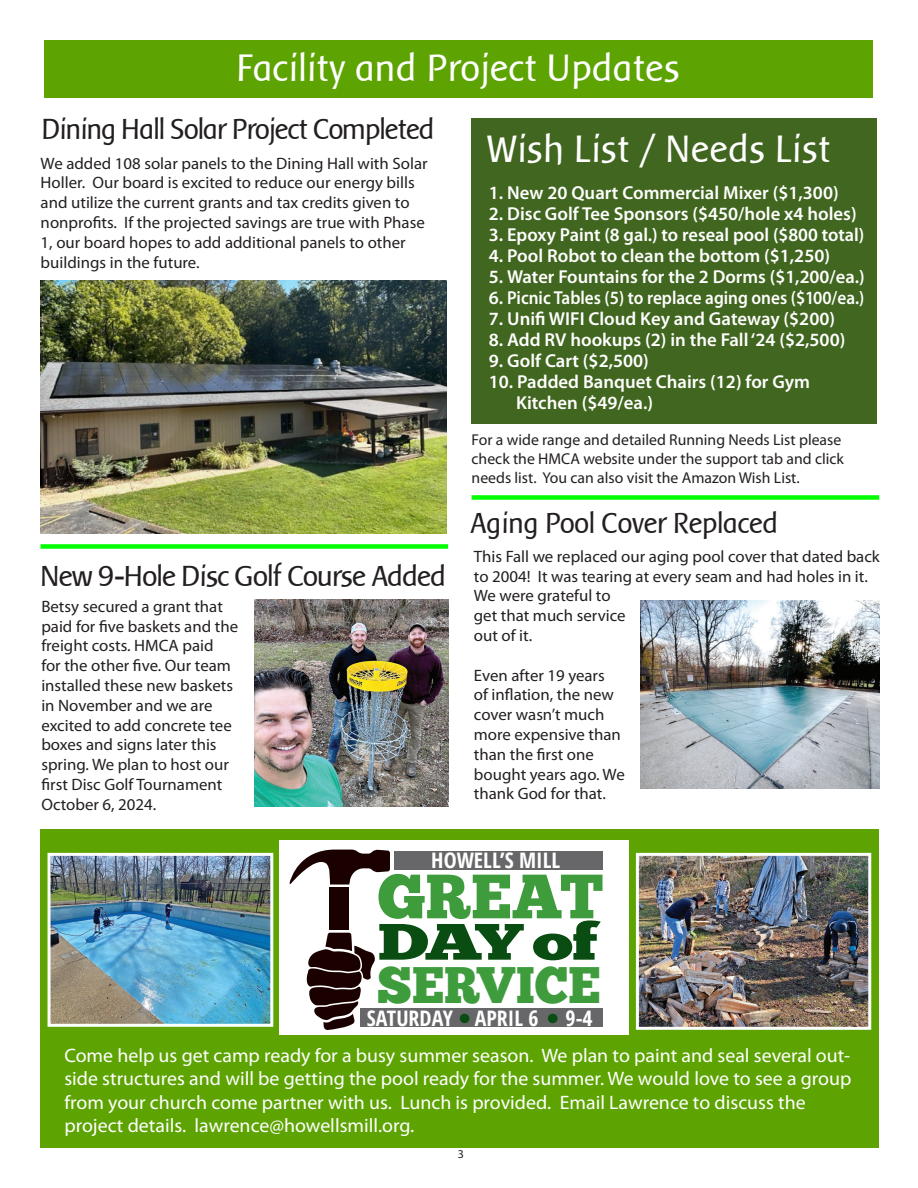
<style>
.page{position:relative;width:918px;height:1188px;background:#fff}
.page>*{position:absolute;margin:0;border:0;box-sizing:border-box;transform-origin:0 0}
.t1{font:62.4px "Chunk Five Ex";color:#3f9c3d}
.t2{font:51px "Chunk Five Ex";color:#3f9c3d;scale:.96 1}
.t3{font:51px "Chunk Five Ex";color:#094d12;scale:1.39 1}
.t4{font:39.45px "Baar Sophia";color:#fff}
.t5{font:30px "Baar Sophia";letter-spacing:-.04em;color:#231f20}
.t6{font:30px "Baar Sophia";letter-spacing:-.02em;color:#231f20}
.t7{font:700 condensed 21.45px "Open Sans";color:#fff}
.t8{font:19.5px/23.4px "Myriad Pro";color:#fff;text-align:justify}
.t9{font:600 18.75px "Myriad Pro";color:#fff}
.t10{font:16.5px/19.8px "Myriad Pro";color:#231f20}
.t11{font:15.75px/18.9px "Myriad Pro";color:#231f20}
.t12{font:12px "Myriad Pro";color:#231f20}
</style>
<div class="page">
<div style="left:44px;top:40px;width:829px;height:58px;background:#5da402"></div>
<div style="left:40px;top:829px;width:839px;height:318px;background:#5da402"></div>
<div style="left:472px;top:119px;width:405px;height:305px;background:#41661f"></div>
<div style="left:279px;top:841px;width:349px;height:194px;background:#fff"></div>
<svg style="left:289px;top:850px;width:101px;height:35px"></svg>
<div style="left:330px;top:888px;width:19px;height:42px;background:#1b0000"></div>
<svg style="left:307px;top:933px;width:68px;height:97px"></svg>
<div style="left:395px;top:851px;width:208px;height:18px;background:#67676a"></div>
<div style="left:361px;top:1009px;width:242px;height:18px;background:#67676a"></div>
<div style="left:460px;top:1014px;width:9px;height:9px;background:#094d12;border-radius:50%"></div>
<div style="left:548px;top:1014px;width:10px;height:9px;background:#094d12;border-radius:50%"></div>
<img style="left:41px;top:281px;width:405px;height:253px">
<img style="left:52px;top:857px;width:217px;height:166px">
<div style="left:48px;top:853px;width:225px;height:174px;border:3px solid #fdffff"></div>
<img style="left:640px;top:857px;width:227px;height:169px">
<div style="left:636px;top:853px;width:235px;height:177px;border:3px solid #fdffff"></div>
<img style="left:640px;top:601px;width:239px;height:187px">
<div style="left:40px;top:544px;width:408px;height:5px;background:#00fe01"></div>
<img style="left:255px;top:599px;width:193px;height:208px">
<div style="left:472px;top:495px;width:407px;height:5px;background:#00fe01"></div>
<p class="t4" style="left:237px;top:47px;width:445px">Facility and Project Updates</p>
<p class="t5" style="left:42px;top:112px;width:394px">Dining Hall Solar Project Completed</p>
<p class="t10" style="left:41px;top:153px;width:389px">We added 108 solar panels to the Dining Hall with Solar Holler. Our board is excited to reduce our energy bills and utilize the current grants and tax credits given to nonprofits. If the projected savings are true with Phase 1, our board hopes to add additional panels to other buildings in the future.</p>
<p class="t5" style="left:41px;top:560px;width:408px">New 9-Hole Disc Golf Course Added</p>
<p class="t10" style="left:41px;top:596px;width:198px">Betsy secured a grant that paid for five baskets and the freight costs. HMCA paid<br>for the other five. Our team installed these new baskets in November and we are excited to add concrete tee boxes and signs later this spring. We plan to host our first Disc Golf Tournament<br>October 6, 2024.</p>
<p class="t4" style="left:488px;top:128px;width:345px">Wish List / Needs List</p>
<p class="t9" style="left:489px;top:180px;width:351px">1. New 20 Quart Commercial Mixer ($1,300)</p>
<p class="t9" style="left:489px;top:201px;width:369px">2. Disc Golf Tee Sponsors ($450/hole x4 holes)</p>
<p class="t9" style="left:489px;top:222px;width:377px">3. Epoxy Paint (8 gal.) to reseal pool ($800 total)</p>
<p class="t9" style="left:489px;top:243px;width:343px">4. Pool Robot to clean the bottom ($1,250)</p>
<p class="t9" style="left:489px;top:264px;width:377px">5. Water Fountains for the 2 Dorms ($1,200/ea.)</p>
<p class="t9" style="left:489px;top:285px;width:377px">6. Picnic Tables (5) to replace aging ones ($100/ea.)</p>
<p class="t9" style="left:489px;top:306px;width:348px">7. Unifi WIFI Cloud Key and Gateway ($200)</p>
<p class="t9" style="left:489px;top:327px;width:358px">8. Add RV hookups (2) in the Fall ‘24 ($2,500)</p>
<p class="t9" style="left:489px;top:348px;width:162px">9. Golf Cart ($2,500)</p>
<p class="t9" style="left:489px;top:369px;width:323px">10. Padded Banquet Chairs (12) for Gym</p>
<p class="t9" style="left:516px;top:390px;width:139px">Kitchen ($49/ea.)</p>
<p class="t11" style="left:472px;top:430px;width:374px">For a wide range and detailed Running Needs List please check the HMCA website under the support tab and click needs list. You can also visit the Amazon Wish List.</p>
<p class="t6" style="left:471px;top:507px;width:309px">Aging Pool Cover Replaced</p>
<p class="t10" style="left:474px;top:546px;width:407px">This Fall we replaced our aging pool cover that dated back to 2004! It was tearing at every seam and had holes in it.<br>We were grateful to<br>get that much service<br>out of it.</p>
<p class="t10" style="left:474px;top:665px;width:152px">Even after 19 years<br>of inflation, the new cover wasn’t much more expensive than than the first one bought years ago. We thank God for that.</p>
<p class="t7" style="left:431px;top:845px;width:130px">HOWELL’S MILL</p>
<p class="t1" style="left:378px;top:850px;width:227px">GREAT</p>
<p class="t3" style="left:378px;top:904px;width:161px">DAY of</p>
<p class="t2" style="left:377px;top:946px;width:234px">SERVICE</p>
<p class="t7" style="left:367px;top:1003px;width:173px">SATURDAY APRIL 6</p>
<p class="t7" style="left:566px;top:1003px;width:29px">9-4</p>
<p class="t8" style="left:64px;top:1043px;width:788px">Come help us get camp ready for a busy summer season. We plan to paint and seal several out&shy;side structures and will be getting the pool ready for the summer. We would love to see a group from your church come partner with us. Lunch is provided. Email Lawrence to discuss the</p>
<p class="t8" style="left:64px;top:1114px;width:351px">project details. lawrence@howellsmill.org.</p>
<p class="t12" style="left:458px;top:1147px;width:8px">3</p>
</div>
